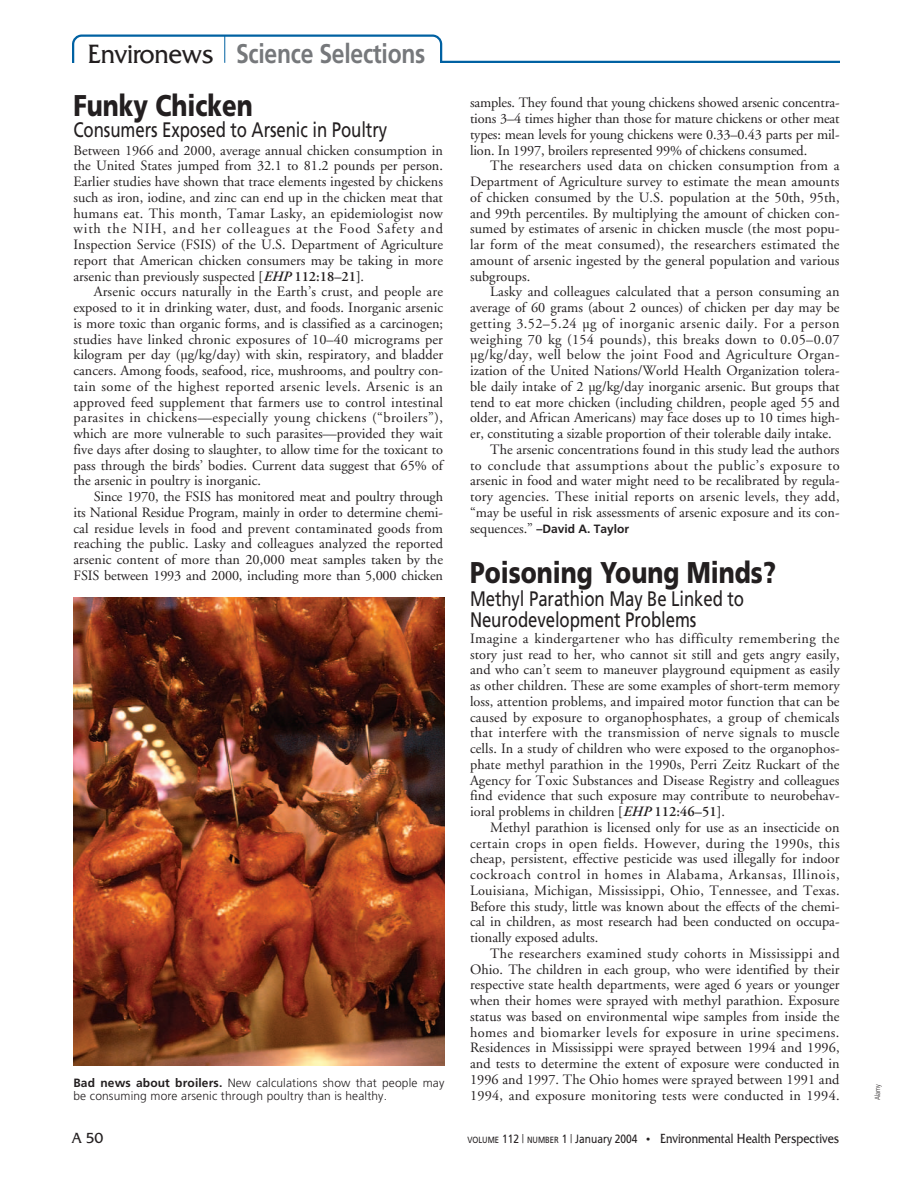
<style>
.page{position:relative;width:918px;height:1188px;background:#fff}
.page>*{position:absolute;margin:0;border:0;box-sizing:border-box;transform-origin:0 0}
.t1{font:900 30px "Frutiger";color:#231f20;scale:.8 1}
.t2{font:700 27px "Frutiger";letter-spacing:-.01em;color:#76787b;scale:.85 1}
.t3{font:21px/20.5px "Frutiger";letter-spacing:-.005em;color:#231f20;scale:.8 1}
.t4{font:15px "Friz Quadrata IT Cby BT";color:#231f20}
.t5{font:14.25px/15.8px "Adobe Garamond";color:#231f20;text-align:justify}
.t6{font:14.25px "Adobe Garamond";letter-spacing:.02em;color:#231f20}
.t7{font:14.25px "Adobe Garamond";letter-spacing:.03em;color:#231f20}
.t8{font:14.25px "Adobe Garamond";letter-spacing:.025em;color:#231f20}
.t9{font:14.25px "Adobe Garamond";letter-spacing:.035em;color:#231f20}
.t10{font:13.5px "Friz Quadrata IT Cby BT";color:#231f20;scale:.85 1}
.t11{font:300 12px/13.5px "Frutiger";letter-spacing:.01em;color:#231f20}
.t12{font:700 12px "Frutiger";color:#231f20}
.t13{font:300 7.5px "Frutiger";color:#231f20;scale:.8 1}
.s1{font-family:"Friz Quadrata IT Cby BT";font-weight:400;color:#231f20}
.s2{font-weight:600}
.s3{font-weight:600;font-style:italic}
.s4{font-weight:700}
.s5{font-family:"Adobe Garamond";font-weight:400;font-size:14.25px}
.s6{font-family:"Frutiger";font-size:9px}
.s7{font-family:"Frutiger";font-size:12px}
.s8{font-family:"Frutiger";font-weight:300;font-size:12px}
.s9{font-size:10.5px}
</style>
<div class="page">
<hr style="left:306px;top:61px;width:534px;height:2px;background:#0061a2">
<svg style="left:72px;top:34px;width:370px;height:29px"></svg>
<img style="left:74px;top:597px;width:371px;height:469px">
<h2 class="t2" style="left:88px;top:42px;width:399px"><span class="s1">Environews</span> Science Selections</h2>
<h1 class="t1" style="left:73px;top:94px;width:226px">Funky Chicken</h1>
<h3 class="t3" style="left:73px;top:121px;width:394px">Consumers Exposed to Arsenic in Poultry</h3>
<p class="t5" style="left:73px;top:143px;width:371px">Between 1966 and 2000, average annual chicken consumption in the United States jumped from 32.1 to 81.2 pounds per person.<br>Earlier studies have shown that trace elements ingested by chickens such as iron, iodine, and zinc can end up in the chicken meat that humans eat. This month, Tamar Lasky, an epidemiologist now with the NIH, and her colleagues at the Food Safety and Inspection Service (FSIS) of the U.S. Department of Agriculture report that American chicken consumers may be taking in more arsenic than previously suspected <span class="s2">[</span><span class="s3">EHP</span> <span class="s2">112:18–21]</span>.</p>
<p class="t5" style="left:73px;top:285px;width:371px;text-indent:20px">Arsenic occurs naturally in the Earth’s crust, and people are exposed to it in drinking water, dust, and foods. Inorganic arsenic is more toxic than organic forms, and is classified as a carcinogen; studies have linked chronic exposures of 10–40 micrograms per kilogram per day (µg/kg/day) with skin, respiratory, and bladder cancers. Among foods, seafood, rice, mushrooms, and poultry con&shy;tain some of the highest reported arsenic levels. Arsenic is an approved feed supplement that farmers use to control intestinal parasites in chickens—especially young chickens (“broilers”), which are more vulnerable to such parasites—provided they wait five days after dosing to slaughter, to allow time for the toxicant to pass through the birds’ bodies. Current data suggest that 65% of the arsenic in poultry is inorganic.</p>
<p class="t5" style="left:73px;top:490px;width:371px;text-indent:20px">Since 1970, the FSIS has monitored meat and poultry through its National Residue Program, mainly in order to determine chemi&shy;cal residue levels in food and prevent contaminated goods from reaching the public. Lasky and colleagues analyzed the reported arsenic content of more than 20,000 meat samples taken by the FSIS between 1993 and 2000, including more than 5,000 chicken</p>
<p class="t11" style="left:73px;top:1077px;width:372px"><span class="s4">Bad news about broilers.</span> New calculations show that people may be consuming more arsenic through poultry than is healthy.</p>
<p class="t5" style="left:470px;top:96px;width:371px">samples. They found that young chickens showed arsenic concentra&shy;tions 3–4 times higher than those for mature chickens or other meat types: mean levels for young chickens were 0.33–0.43 parts per mil&shy;lion. In 1997, broilers represented 99% of chickens consumed.</p>
<p class="t5" style="left:470px;top:159px;width:371px;text-indent:20px">The researchers used data on chicken consumption from a Department of Agriculture survey to estimate the mean amounts of chicken consumed by the U.S. population at the 50th, 95th, and 99th percentiles. By multiplying the amount of chicken con&shy;sumed by estimates of arsenic in chicken muscle (the most popu&shy;lar form of the meat consumed), the researchers estimated the amount of arsenic ingested by the general population and various subgroups.</p>
<p class="t5" style="left:490px;top:285px;width:351px">Lasky and colleagues calculated that a person consuming an</p>
<p class="t5" style="left:470px;top:301px;width:371px">average of 60 grams (about 2 ounces) of chicken per day may be</p>
<p class="t7" style="left:470px;top:318px;width:371px">getting 3.52–5.24 µg of inorganic arsenic daily. For a person</p>
<p class="t6" style="left:470px;top:333px;width:371px">weighing 70 kg (154 pounds), this breaks down to 0.05–0.07</p>
<p class="t8" style="left:470px;top:349px;width:371px">µg/kg/day, well below the joint Food and Agriculture Organ-</p>
<p class="t5" style="left:470px;top:364px;width:371px">ization of the United Nations/World Health Organization tolera-</p>
<p class="t5" style="left:470px;top:380px;width:371px">ble daily intake of 2 µg/kg/day inorganic arsenic. But groups that</p>
<p class="t5" style="left:470px;top:395px;width:371px">tend to eat more chicken (including children, people aged 55 and</p>
<p class="t5" style="left:470px;top:411px;width:371px">older, and African Americans) may face doses up to 10 times high-</p>
<p class="t5" style="left:470px;top:427px;width:363px">er, constituting a sizable proportion of their tolerable daily intake.</p>
<p class="t5" style="left:490px;top:443px;width:351px">The arsenic concentrations found in this study lead the authors</p>
<p class="t9" style="left:470px;top:459px;width:371px">to conclude that assumptions about the public’s exposure to</p>
<p class="t5" style="left:470px;top:474px;width:371px">arsenic in food and water might need to be recalibrated by regula-</p>
<p class="t6" style="left:470px;top:491px;width:371px">tory agencies. These initial reports on arsenic levels, they add,</p>
<p class="t5" style="left:470px;top:506px;width:371px">“may be useful in risk assessments of arsenic exposure and its con-</p>
<p class="t12" style="left:470px;top:524px;width:161px"><span class="s5">sequences.”</span> –David A. Taylor</p>
<h1 class="t1" style="left:470px;top:561px;width:384px">Poisoning Young Minds?</h1>
<h3 class="t3" style="left:470px;top:590px;width:344px">Methyl Parathion May Be Linked to<br>Neurodevelopment Problems</h3>
<p class="t5" style="left:470px;top:632px;width:371px">Imagine a kindergartener who has difficulty remembering the story just read to her, who cannot sit still and gets angry easily, and who can’t seem to maneuver playground equipment as easily as other children. These are some examples of short-term memory loss, attention problems, and impaired motor function that can be caused by exposure to organophosphates, a group of chemicals that interfere with the transmission of nerve signals to muscle cells. In a study of children who were exposed to the organophos&shy;phate methyl parathion in the 1990s, Perri Zeitz Ruckart of the Agency for Toxic Substances and Disease Registry and colleagues find evidence that such exposure may contribute to neurobehav&shy;ioral problems in children <span class="s2">[</span><span class="s3">EHP</span> <span class="s2">112:46–51]</span>.</p>
<p class="t5" style="left:470px;top:821px;width:371px;text-indent:20px">Methyl parathion is licensed only for use as an insecticide on certain crops in open fields. However, during the 1990s, this cheap, persistent, effective pesticide was used illegally for indoor cockroach control in homes in Alabama, Arkansas, Illinois, Louisiana, Michigan, Mississippi, Ohio, Tennessee, and Texas.<br>Before this study, little was known about the effects of the chemi&shy;cal in children, as most research had been conducted on occupa&shy;tionally exposed adults.</p>
<p class="t5" style="left:470px;top:947px;width:371px;text-indent:20px">The researchers examined study cohorts in Mississippi and Ohio. The children in each group, who were identified by their respective state health departments, were aged 6 years or younger when their homes were sprayed with methyl parathion. Exposure status was based on environmental wipe samples from inside the homes and biomarker levels for exposure in urine specimens.<br>Residences in Mississippi were sprayed between 1994 and 1996, and tests to determine the extent of exposure were conducted in 1996 and 1997. The Ohio homes were sprayed between 1991 and 1994, and exposure monitoring tests were conducted in 1994.</p>
<p class="t4" style="left:72px;top:1132px;width:33px">A 50</p>
<p class="t10" style="left:467px;top:1133px;width:439px"><span class="s6">VOLUME</span> <span class="s7">112</span> <span class="s8">|</span> <span class="s6">NUMBER</span> <span class="s7">1</span> <span class="s8">|</span> <span class="s7">January 2004</span> <span class="s9">•</span> Environmental Health Perspectives</p>
<p class="t13" style="left:874px;top:1100px;width:21px;rotate:-90deg">Alamy</p>
</div>
